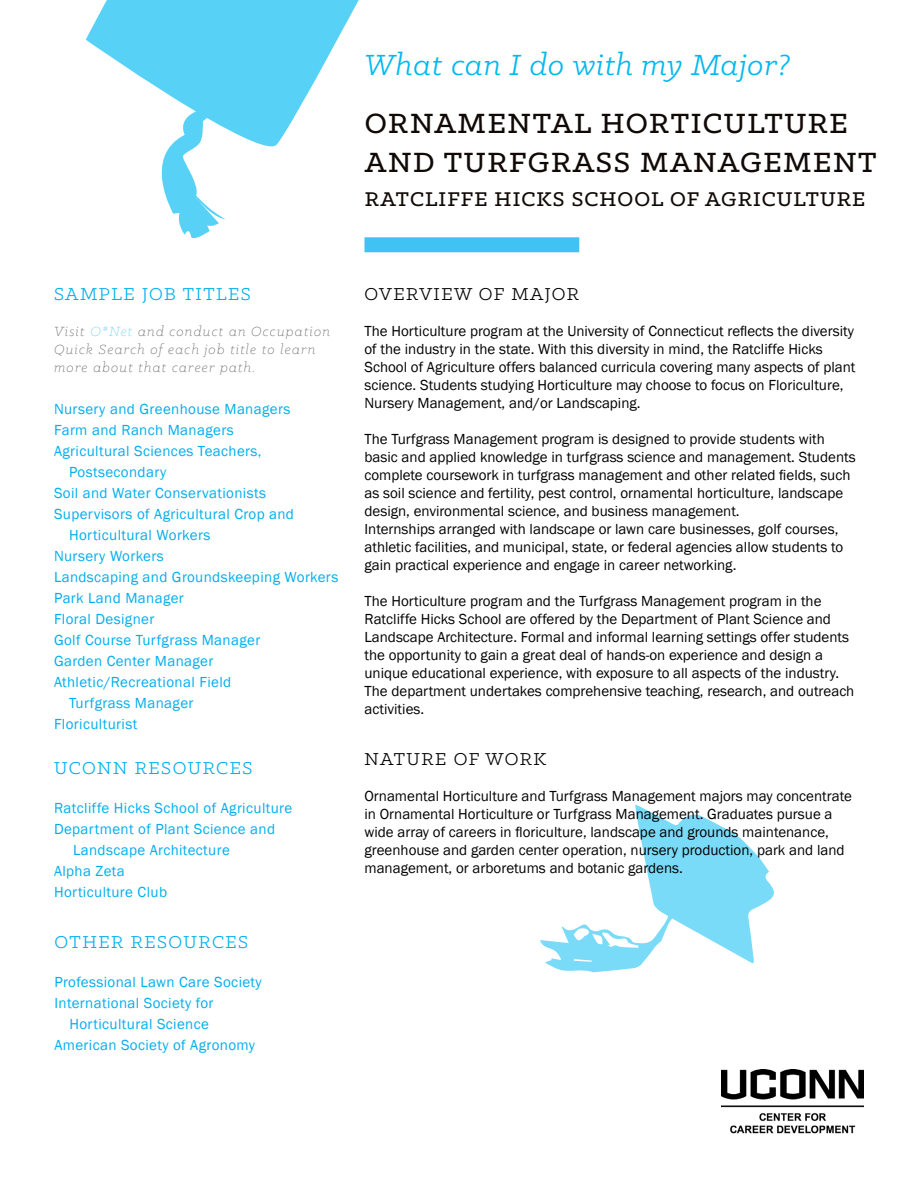
<style>
.page{position:relative;width:918px;height:1188px;background:#fff}
.page>*{position:absolute;margin:0;border:0;box-sizing:border-box;transform-origin:0 0}
.t1{font:italic 33px "Klinic Slab";letter-spacing:.025em;color:#00b9f1}
.t2{font:500 31.5px/39px "Klinic Slab";letter-spacing:.05em;color:#100906}
.t3{font:500 22.5px "Klinic Slab";letter-spacing:.05em;color:#100906}
.t4{font:19.5px "Klinic Slab";letter-spacing:.075em;color:#00aeef}
.t5{font:19.5px "Klinic Slab";letter-spacing:.065em;color:#000}
.t6{font:15px/18px "Franklin Gothic";color:#000}
.t7{font:15px "Franklin Gothic";letter-spacing:.025em;color:#00aeef}
.t8{font:italic 300 15px/18px "Klinic Slab";letter-spacing:.075em;color:#6d6e71}
.s1{color:#7cd3f7}
</style>
<div class="page">
<svg style="left:86px;top:0;width:273px;height:239px"></svg>
<svg style="left:540px;top:805px;width:234px;height:168px"></svg>
<img style="left:721px;top:1070px;width:143px;height:64px">
<div style="left:364px;top:237px;width:215px;height:15px;background:#40c2f3"></div>
<h1 class="t1" style="left:364px;top:44px;width:427px">What can I do with my Major?</h1>
<h2 class="t2" style="left:365px;top:102px;width:513px">ORNAMENTAL HORTICULTURE<br>AND TURFGRASS MANAGEMENT</h2>
<h3 class="t3" style="left:365px;top:185px;width:502px">RATCLIFFE HICKS SCHOOL OF AGRICULTURE</h3>
<h3 class="t4" style="left:54px;top:282px;width:198px">SAMPLE JOB TITLES</h3>
<p class="t8" style="left:54px;top:322px;width:278px">Visit <span class="s1">O*Net</span> and conduct an Occupation<br>Quick Search of each job title to learn more about that career path.</p>
<p class="t7" style="left:54px;top:400px;width:238px">Nursery and Greenhouse Managers</p>
<p class="t7" style="left:54px;top:421px;width:181px">Farm and Ranch Managers</p>
<p class="t7" style="left:54px;top:442px;width:209px">Agricultural Sciences Teachers,</p>
<p class="t7" style="left:69px;top:463px;width:99px">Postsecondary</p>
<p class="t7" style="left:54px;top:484px;width:214px">Soil and Water Conservationists</p>
<p class="t7" style="left:54px;top:505px;width:242px">Supervisors of Agricultural Crop and</p>
<p class="t7" style="left:69px;top:526px;width:143px">Horticultural Workers</p>
<p class="t7" style="left:54px;top:547px;width:111px">Nursery Workers</p>
<p class="t7" style="left:54px;top:568px;width:286px">Landscaping and Groundskeeping Workers</p>
<p class="t7" style="left:54px;top:589px;width:131px">Park Land Manager</p>
<p class="t7" style="left:54px;top:610px;width:102px">Floral Designer</p>
<p class="t7" style="left:54px;top:631px;width:208px">Golf Course Turfgrass Manager</p>
<p class="t7" style="left:54px;top:652px;width:161px">Garden Center Manager</p>
<p class="t7" style="left:54px;top:673px;width:179px">Athletic/Recreational Field</p>
<p class="t7" style="left:69px;top:694px;width:126px">Turfgrass Manager</p>
<p class="t7" style="left:54px;top:715px;width:85px">Floriculturist</p>
<h3 class="t4" style="left:54px;top:756px;width:200px">UCONN RESOURCES</h3>
<p class="t7" style="left:54px;top:799px;width:240px">Ratcliffe Hicks School of Agriculture</p>
<p class="t7" style="left:54px;top:820px;width:223px">Department of Plant Science and</p>
<p class="t7" style="left:73px;top:841px;width:158px">Landscape Architecture</p>
<p class="t7" style="left:54px;top:862px;width:72px">Alpha Zeta</p>
<p class="t7" style="left:54px;top:883px;width:115px">Horticulture Club</p>
<h3 class="t4" style="left:54px;top:929px;width:195px">OTHER RESOURCES</h3>
<p class="t7" style="left:54px;top:972px;width:209px">Professional Lawn Care Society</p>
<p class="t7" style="left:54px;top:993px;width:161px">International Society for</p>
<p class="t7" style="left:69px;top:1014px;width:141px">Horticultural Science</p>
<p class="t7" style="left:54px;top:1035px;width:202px">American Society of Agronomy</p>
<h3 class="t5" style="left:364px;top:282px;width:216px">OVERVIEW OF MAJOR</h3>
<p class="t6" style="left:364px;top:323px;width:493px">The Horticulture program at the University of Connecticut reflects the diversity of the industry in the state. With this diversity in mind, the Ratcliffe Hicks School of Agriculture offers balanced curricula covering many aspects of plant science. Students studying Horticulture may choose to focus on Floriculture, Nursery Management, and/or Landscaping.</p>
<p class="t6" style="left:364px;top:431px;width:493px">The Turfgrass Management program is designed to provide students with basic and applied knowledge in turfgrass science and management. Students complete coursework in turfgrass management and other related fields, such as soil science and fertility, pest control, ornamental horticulture, landscape design, environmental science, and business management.<br>Internships arranged with landscape or lawn care businesses, golf courses, athletic facilities, and municipal, state, or federal agencies allow students to gain practical experience and engage in career networking.</p>
<p class="t6" style="left:364px;top:593px;width:491px">The Horticulture program and the Turfgrass Management program in the Ratcliffe Hicks School are offered by the Department of Plant Science and Landscape Architecture. Formal and informal learning settings offer students the opportunity to gain a great deal of hands-on experience and design a unique educational experience, with exposure to all aspects of the industry.<br>The department undertakes comprehensive teaching, research, and outreach activities.</p>
<h3 class="t5" style="left:364px;top:746px;width:183px">NATURE OF WORK</h3>
<p class="t6" style="left:364px;top:787px;width:489px">Ornamental Horticulture and Turfgrass Management majors may concentrate in Ornamental Horticulture or Turfgrass Management. Graduates pursue a wide array of careers in floriculture, landscape and grounds maintenance, greenhouse and garden center operation, nursery production, park and land management, or arboretums and botanic gardens.</p>
</div>
